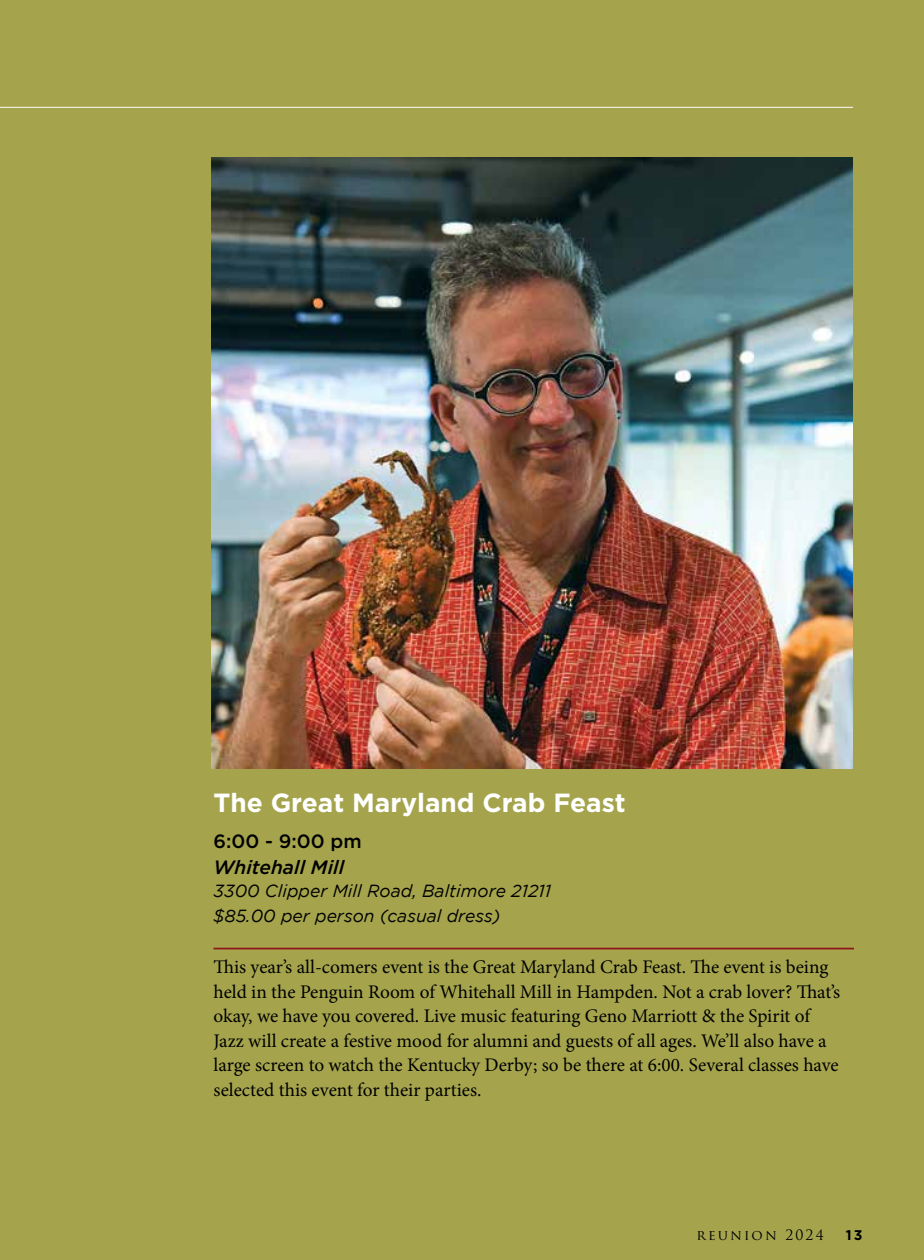
<style>
.page{position:relative;width:924px;height:1260px;background:#a5a44d}
.page>*{position:absolute;margin:0;border:0;box-sizing:border-box;transform-origin:0 0}
.t1{font:700 26.25px "Gotham";color:#fff}
.t2{font:19.25px/24.5px "Minion Pro";letter-spacing:-.005em;color:#000}
.t3{font:italic 500 19.25px "Gotham";color:#000}
.t4{font:500 19.25px "Gotham";color:#000}
.t5{font:italic 17.5px/25.2px "Gotham";color:#000}
.t6{font:14px "Trajan Pro";letter-spacing:.15em;color:#000}
.t7{font:700 14px "Gotham";color:#000}
</style>
<div class="page">
<hr style="left:214px;top:948px;width:640px;height:1px;background:#8d1618">
<img style="left:212px;top:158px;width:640px;height:611px">
<hr style="left:0;top:107px;width:853px;height:1px;background:#fff">
<h1 class="t1" style="left:214px;top:785px;width:414px">The Great Maryland Crab Feast</h1>
<p class="t4" style="left:214px;top:829px;width:150px">6:00 - 9:00 pm</p>
<p class="t3" style="left:214px;top:855px;width:132px">Whitehall Mill</p>
<p class="t5" style="left:214px;top:878px;width:339px">3300 Clipper Mill Road, Baltimore 21211 $85.00 per person (casual dress)</p>
<p class="t2" style="left:214px;top:955px;width:628px">This year’s all-comers event is the Great Maryland Crab Feast. The event is being held in the Penguin Room of Whitehall Mill in Hampden. Not a crab lover? That’s okay, we have you covered. Live music featuring Geno Marriott &amp; the Spirit of Jazz will create a festive mood for alumni and guests of all ages. We’ll also have a large screen to watch the Kentucky Derby; so be there at 6:00. Several classes have selected this event for their parties.</p>
<p class="t6" style="left:697px;top:1226px;width:129px">REUNION 2024</p>
<p class="t7" style="left:846px;top:1225px;width:18px">13</p>
</div>
